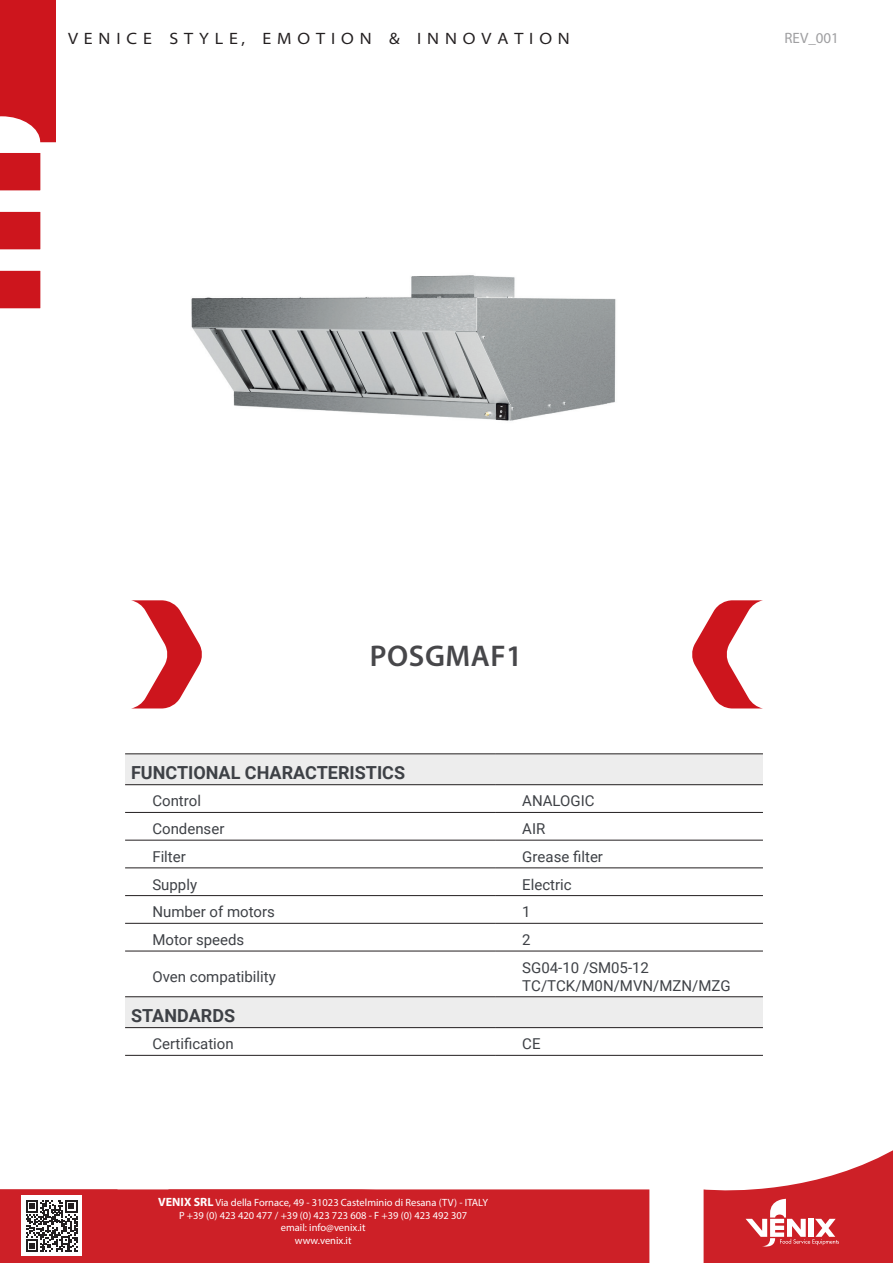
<style>
.page{position:relative;width:893px;height:1263px;background:#fff}
.page>*{position:absolute;margin:0;border:0;box-sizing:border-box;transform-origin:0 0}
.t1{font:600 30px "Myriad Pro";letter-spacing:.02em;color:#47474a}
.t2{font:700 18px "Roboto";color:#3e4146}
.t3{font:semi-expanded 16.5px "Myriad Pro";letter-spacing:.36em;color:#231f20}
.t4{font:15px/18px "Roboto";color:#3e4146}
.t5{font:15px "Myriad Pro";color:#9f9fa1}
.t6{font:10.5px/12.6px "Myriad Pro";color:#fff;text-align:center}
.s1{font-weight:700;font-size:12px}
</style>
<div class="page">
<div style="left:117px;top:1189px;width:532px;height:74px;background:#cd2027"></div>
<svg style="left:704px;top:867px;width:189px;height:396px"></svg>
<svg style="left:0;top:0;width:56px;height:142px;background:#d22d34"></svg>
<svg style="left:0;top:153px;width:40px;height:155px"></svg>
<svg style="left:746px;top:1199px;width:93px;height:50px"></svg>
<svg style="left:0;top:1189px;width:117px;height:74px"></svg>
<img style="left:191px;top:275px;width:425px;height:146px">
<svg style="left:131px;top:600px;width:71px;height:108px"></svg>
<svg style="left:692px;top:600px;width:71px;height:108px"></svg>
<div style="left:125px;top:754px;width:370px;height:31px;background:#ededed"></div>
<div style="left:495px;top:754px;width:268px;height:31px;background:#ededed"></div>
<div style="left:125px;top:997px;width:370px;height:30px;background:#ededed"></div>
<div style="left:495px;top:997px;width:268px;height:30px;background:#ededed"></div>
<hr style="left:125px;top:812px;width:370px;height:1px;background:#231f20">
<hr style="left:125px;top:840px;width:370px;height:1px;background:#231f20">
<hr style="left:495px;top:812px;width:268px;height:1px;background:#231f20">
<hr style="left:495px;top:840px;width:268px;height:1px;background:#231f20">
<hr style="left:125px;top:868px;width:370px;height:1px;background:#231f20">
<hr style="left:495px;top:868px;width:268px;height:1px;background:#231f20">
<hr style="left:125px;top:895px;width:370px;height:1px;background:#231f20">
<hr style="left:495px;top:895px;width:268px;height:1px;background:#231f20">
<hr style="left:125px;top:923px;width:370px;height:1px;background:#231f20">
<hr style="left:495px;top:923px;width:268px;height:1px;background:#231f20">
<hr style="left:125px;top:951px;width:370px;height:1px;background:#231f20">
<hr style="left:495px;top:951px;width:268px;height:1px;background:#231f20">
<hr style="left:125px;top:753px;width:370px;height:1px;background:#231f20">
<hr style="left:495px;top:753px;width:268px;height:1px;background:#231f20">
<hr style="left:125px;top:784px;width:370px;height:1px;background:#231f20">
<hr style="left:495px;top:784px;width:268px;height:1px;background:#231f20">
<hr style="left:125px;top:996px;width:370px;height:1px;background:#231f20">
<hr style="left:495px;top:996px;width:268px;height:1px;background:#231f20">
<hr style="left:125px;top:1027px;width:370px;height:1px;background:#231f20">
<hr style="left:495px;top:1027px;width:268px;height:1px;background:#231f20">
<hr style="left:125px;top:1055px;width:370px;height:1px;background:#231f20">
<hr style="left:495px;top:1055px;width:268px;height:1px;background:#231f20">
<p class="t3" style="left:68px;top:28px;width:503px">VENICE STYLE, EMOTION &amp; INNOVATION</p>
<p class="t5" style="left:784px;top:29px;width:56px">REV_001</p>
<p class="t1" style="left:370px;top:636px;width:154px">POSGMAF1</p>
<p class="t2" style="left:131px;top:760px;width:276px">FUNCTIONAL CHARACTERISTICS</p>
<p class="t4" style="left:152px;top:791px;width:50px">Control</p>
<p class="t4" style="left:522px;top:791px;width:74px">ANALOGIC</p>
<p class="t4" style="left:152px;top:819px;width:74px">Condenser</p>
<p class="t4" style="left:522px;top:819px;width:25px">AIR</p>
<p class="t4" style="left:152px;top:847px;width:35px">Filter</p>
<p class="t4" style="left:522px;top:847px;width:82px">Grease filter</p>
<p class="t4" style="left:152px;top:875px;width:46px">Supply</p>
<p class="t4" style="left:522px;top:875px;width:51px">Electric</p>
<p class="t4" style="left:152px;top:902px;width:124px">Number of motors</p>
<p class="t4" style="left:522px;top:902px;width:10px">1</p>
<p class="t4" style="left:152px;top:930px;width:93px">Motor speeds</p>
<p class="t4" style="left:522px;top:930px;width:10px">2</p>
<p class="t4" style="left:152px;top:967px;width:125px">Oven compatibility</p>
<p class="t4" style="left:522px;top:958px;width:210px">SG04-10 /SM05-12<br>TC/TCK/M0N/MVN/MZN/MZG</p>
<p class="t2" style="left:131px;top:1002px;width:106px">STANDARDS</p>
<p class="t4" style="left:152px;top:1034px;width:83px">Certification</p>
<p class="t4" style="left:522px;top:1034px;width:20px">CE</p>
<p class="t6" style="left:158px;top:1196px;width:331px"><span class="s1">VENIX SRL</span> Via della Fornace, 49 - 31023 Castelminio di Resana (TV) - ITALY P +39 (0) 423 420 477 / +39 (0) 423 723 608 - F +39 (0) 423 492 307<br>email: info@venix.it<br>www.venix.it</p>
</div>
